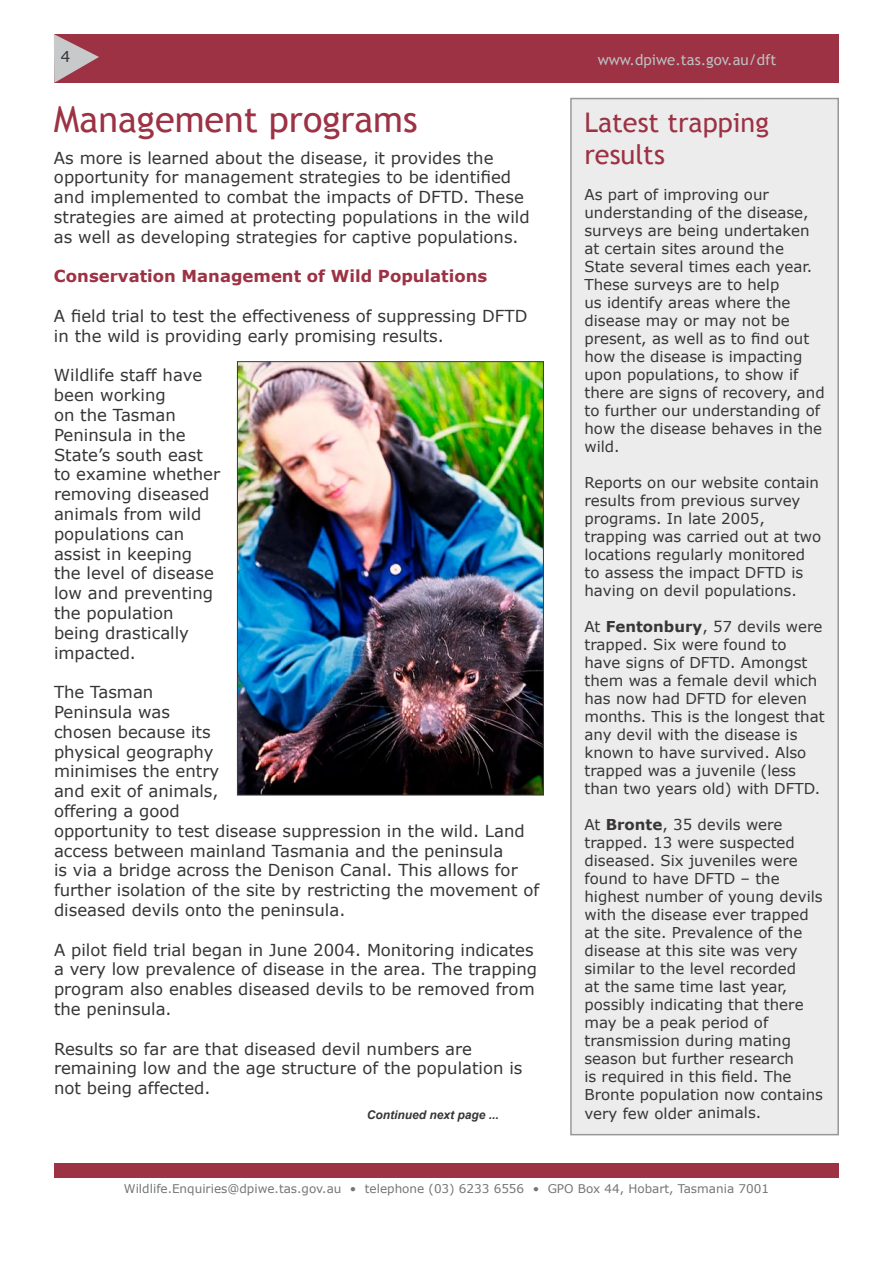
<style>
.page{position:relative;width:893px;height:1263px;background:#fff}
.page>*{position:absolute;margin:0;border:0;box-sizing:border-box;transform-origin:0 0}
.t1{font:36px "Trebuchet MS";color:#9c3244}
.t2{font:27px/32.4px "Trebuchet MS";color:#9c3244}
.Body_Text{font:16.5px/19.8px "Verdana";color:#373535}
.Body_Text-2{font:700 16.5px "Verdana";color:#9c3244}
.Body_Text-3{font:15px/18px "Verdana";color:#373535}
.t3{font:15px "Trebuchet MS";color:#bdbfc1}
.t4{font:12px "Verdana";color:#737577}
.t5{font:italic 700 12px "Arial";color:#373535}
.s1{font-weight:700}
</style>
<div class="page">
<div style="left:54px;top:34px;width:785px;height:49px;background:#9c3244"></div>
<div style="left:54px;top:1163px;width:784px;height:14px;background:#9c3244"></div>
<svg style="left:54px;top:34px;width:45px;height:49px"></svg>
<div style="left:571px;top:99px;width:267px;height:1036px;background:#ececed"></div>
<div style="left:570px;top:98px;width:269px;height:1037px;border:2px solid #96989b"></div>
<img style="left:239px;top:363px;width:303px;height:430px">
<div style="left:237px;top:361px;width:307px;height:434px;border:1px solid #373535"></div>
<p class="Body_Text-3" style="left:61px;top:47px;width:11px">4</p>
<p class="t3" style="left:598px;top:51px;width:180px">www.dpiwe.tas.gov.au/dft</p>
<p class="t1" style="left:54px;top:98px;width:365px">Management programs</p>
<p class="Body_Text" style="left:54px;top:147px;width:477px">As more is learned about the disease, it provides the opportunity for management strategies to be identified and implemented to combat the impacts of DFTD. These strategies are aimed at protecting populations in the wild as well as developing strategies for captive populations.</p>
<p class="Body_Text-2" style="left:54px;top:266px;width:435px">Conservation Management of Wild Populations</p>
<p class="Body_Text" style="left:54px;top:306px;width:475px">A field trial to test the effectiveness of suppressing DFTD in the wild is providing early promising results.</p>
<p class="Body_Text" style="left:54px;top:365px;width:168px">Wildlife staff have been working<br>on the Tasman<br>Peninsula in the<br>State’s south east to examine whether removing diseased animals from wild populations can assist in keeping the level of disease low and preventing the population being drastically impacted.</p>
<p class="Body_Text" style="left:54px;top:682px;width:487px">The Tasman<br>Peninsula was<br>chosen because its<br>physical geography<br>minimises the entry<br>and exit of animals,<br>offering a good<br>opportunity to test disease suppression in the wild. Land access between mainland Tasmania and the peninsula<br>is via a bridge across the Denison Canal. This allows for further isolation of the site by restricting the movement of diseased devils onto the peninsula.</p>
<p class="Body_Text" style="left:54px;top:939px;width:485px">A pilot field trial began in June 2004. Monitoring indicates a very low prevalence of disease in the area. The trapping program also enables diseased devils to be removed from the peninsula.</p>
<p class="Body_Text" style="left:54px;top:1038px;width:470px">Results so far are that diseased devil numbers are remaining low and the age structure of the population is not being affected.</p>
<p class="t2" style="left:584px;top:107px;width:186px">Latest trapping results</p>
<p class="Body_Text-3" style="left:584px;top:185px;width:242px">As part of improving our understanding of the disease, surveys are being undertaken at certain sites around the<br>State several times each year.<br>These surveys are to help<br>us identify areas where the disease may or may not be present, as well as to find out how the disease is impacting upon populations, to show if there are signs of recovery, and to further our understanding of how the disease behaves in the wild.</p>
<p class="Body_Text-3" style="left:584px;top:473px;width:238px">Reports on our website contain results from previous survey programs. In late 2005, trapping was carried out at two locations regularly monitored to assess the impact DFTD is having on devil populations.</p>
<p class="Body_Text-3" style="left:584px;top:617px;width:242px">At <span class="s1">Fentonbury</span>, 57 devils were trapped. Six were found to have signs of DFTD. Amongst them was a female devil which has now had DFTD for eleven months. This is the longest that any devil with the disease is known to have survived. Also trapped was a juvenile (less than two years old) with DFTD.</p>
<p class="Body_Text-3" style="left:584px;top:815px;width:240px">At <span class="s1">Bronte</span>, 35 devils were trapped. 13 were suspected diseased. Six juveniles were found to have DFTD – the highest number of young devils with the disease ever trapped at the site. Prevalence of the disease at this site was very similar to the level recorded<br>at the same time last year, possibly indicating that there may be a peak period of transmission during mating season but further research<br>is required in this field. The<br>Bronte population now contains</p>
<p class="t5" style="left:367px;top:1107px;width:134px">Continued next page ...</p>
<p class="Body_Text-3" style="left:584px;top:1103px;width:178px">very few older animals.</p>
<p class="t4" style="left:124px;top:1180px;width:647px">Wildlife.Enquiries@dpiwe.tas.gov.au • telephone (03) 6233 6556 • GPO Box 44, Hobart, Tasmania 7001</p>
</div>
